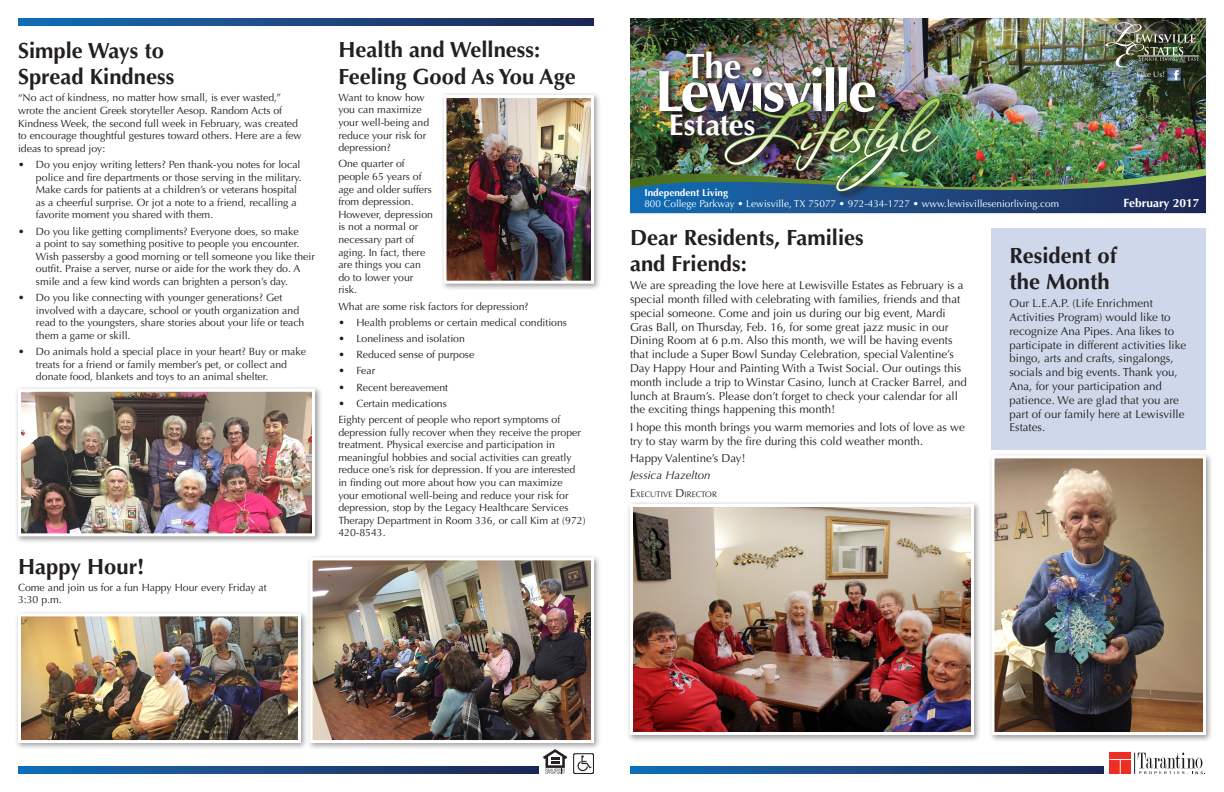
<style>
.page{position:relative;width:1224px;height:792px;background:#fff}
.page>*{position:absolute;margin:0;border:0;box-sizing:border-box;transform-origin:0 0}
.t1{font:69.2px "Stephanie Marie JF";color:#fff}
.t2{font:700 58.5px "Optima LT Std";letter-spacing:-.05em;color:#fff}
.t3{font:700 35.2px "Optima LT Std";color:#fff}
.t4{font:700 29.9px "Optima LT Std";letter-spacing:-.005em;color:#fff}
.t5{font:700 22px/26.4px "Optima LT Std";color:#231f20}
.t6{font:700 12px "Optima LT Std";color:#fff}
.t7{font:11.5px/13.8px "Optima LT Std";color:#231f20}
.t8{font:italic 11.5px "Optima LT Std";color:#231f20}
.t9{font:10.5px/12.6px "Optima LT Std";color:#231f20}
.t10{font:10px "Optima LT Std";color:#fff}
.t11{font:700 10px "Optima LT Std";color:#fff}
.t12{font:8.1px "Optima LT Std";color:#231f20}
.t13{font:8px "Optima LT Std";color:#fff}
.s1{font-size:11.5px}
</style>
<div class="page">
<img style="left:630px;top:18px;width:576px;height:79px">
<img style="left:657px;top:65px;width:226px;height:32px">
<img style="left:684px;top:49px;width:65px;height:38px">
<img style="left:630px;top:97px;width:576px;height:116px">
<img style="left:1105px;top:22px;width:94px;height:59px">
<div style="left:991px;top:228px;width:215px;height:221px;background:#ced8ea"></div>
<svg style="left:1110px;top:753px;width:95px;height:21px"></svg>
<svg style="left:630px;top:767px;width:473px;height:7px"></svg>
<svg style="left:18px;top:767px;width:521px;height:7px"></svg>
<svg style="left:18px;top:18px;width:576px;height:7px"></svg>
<svg style="left:543px;top:751px;width:24px;height:23px"></svg>
<svg style="left:573px;top:753px;width:21px;height:21px"></svg>
<div style="left:306px;top:554px;width:296px;height:197px;background:#231f20;opacity:.45"></div>
<img style="left:308px;top:556px;width:288px;height:189px">
<div style="left:627px;top:501px;width:355px;height:242px;background:#231f20;opacity:.45"></div>
<img style="left:628px;top:502px;width:348px;height:235px">
<div style="left:988px;top:452px;width:225px;height:291px;background:#231f20;opacity:.45"></div>
<img style="left:990px;top:454px;width:217px;height:283px">
<div style="left:15px;top:385px;width:308px;height:159px;background:#231f20;opacity:.45"></div>
<img style="left:16px;top:387px;width:300px;height:151px">
<div style="left:15px;top:610px;width:294px;height:141px;background:#231f20;opacity:.45"></div>
<img style="left:16px;top:612px;width:286px;height:133px">
<div style="left:440px;top:92px;width:162px;height:199px;background:#231f20;opacity:.45"></div>
<img style="left:442px;top:94px;width:154px;height:191px">
<h3 class="t5" style="left:18px;top:37px;width:158px">Simple Ways to<br>Spread Kindness</h3>
<p class="t9" style="left:18px;top:92px;width:285px">“No act of kindness, no matter how small, is ever wasted,” wrote the ancient Greek storyteller Aesop. Random Acts of Kindness Week, the second full week in February, was created to encourage thoughtful gestures toward others. Here are a few ideas to spread joy:</p>
<p class="t9" style="left:36px;top:158px;width:267px;text-indent:-18px">• Do you enjoy writing letters? Pen thank-you notes for local police and fire departments or those serving in the military.<br>Make cards for patients at a children’s or veterans hospital as a cheerful surprise. Or jot a note to a friend, recalling a favorite moment you shared with them.</p>
<p class="t9" style="left:36px;top:225px;width:280px;text-indent:-18px">• Do you like getting compliments? Everyone does, so make<br>a point to say something positive to people you encounter.<br>Wish passersby a good morning or tell someone you like their outfit. Praise a server, nurse or aide for the work they do. A smile and a few kind words can brighten a person’s day.</p>
<p class="t9" style="left:36px;top:291px;width:270px;text-indent:-18px">• Do you like connecting with younger generations? Get involved with a daycare, school or youth organization and read to the youngsters, share stories about your life or teach them a game or skill.</p>
<p class="t9" style="left:36px;top:345px;width:271px;text-indent:-18px">• Do animals hold a special place in your heart? Buy or make treats for a friend or family member’s pet, or collect and donate food, blankets and toys to an animal shelter.</p>
<h3 class="t5" style="left:18px;top:553px;width:128px">Happy Hour!</h3>
<p class="t9" style="left:18px;top:581px;width:250px">Come and join us for a fun Happy Hour every Friday at<br>3:30 p.m.</p>
<h3 class="t5" style="left:338px;top:37px;width:239px">Health and Wellness:<br>Feeling Good As You Age</h3>
<p class="t9" style="left:338px;top:91px;width:92px">Want to know how you can maximize your well-being and reduce your risk for depression?</p>
<p class="t9" style="left:338px;top:158px;width:96px">One quarter of people 65 years of age and older suffers from depression.<br>However, depression is not a normal or necessary part of aging. In fact, there are things you can do to lower your risk.</p>
<p class="t9" style="left:338px;top:300px;width:192px">What are some risk factors for depression?</p>
<p class="t9" style="left:338px;top:316px;width:230px">• Health problems or certain medical conditions</p>
<p class="t9" style="left:338px;top:332px;width:128px">• Loneliness and isolation</p>
<p class="t9" style="left:338px;top:348px;width:137px">• Reduced sense of purpose</p>
<p class="t9" style="left:338px;top:365px;width:38px">• Fear</p>
<p class="t9" style="left:338px;top:381px;width:111px">• Recent bereavement</p>
<p class="t9" style="left:338px;top:395px;width:224px;line-height:16.2px">• Certain medications<br>Eighty percent of people who report symptoms of</p>
<p class="t9" style="left:338px;top:426px;width:249px">depression fully recover when they receive the proper treatment. Physical exercise and participation in meaningful hobbies and social activities can greatly reduce one’s risk for depression. If you are interested in finding out more about how you can maximize your emotional well-being and reduce your risk for depression, stop by the Legacy Healthcare Services Therapy Department in Room 336, or call Kim at (972)<br>420-8543.</p>
<h3 class="t3" style="left:685px;top:45px;width:57px">The</h3>
<h3 class="t4" style="left:669px;top:107px;width:88px">Estates</h3>
<h2 class="t2" style="left:654px;top:57px;width:224px">Lewisville</h2>
<h1 class="t1" style="left:724px;top:87px;width:215px">Lifestyle</h1>
<p class="t11" style="left:644px;top:187px;width:85px">Independent Living</p>
<p class="t10" style="left:644px;top:198px;width:416px">800 College Parkway • Lewisville, TX 75077 • 972-434-1727 • www.lewisvilleseniorliving.com</p>
<p class="t13" style="left:1137px;top:70px;width:30px">Like Us!</p>
<p class="t6" style="left:1123px;top:196px;width:78px">February 2017</p>
<h3 class="t5" style="left:630px;top:224px;width:235px">Dear Residents, Families and Friends:</h3>
<p class="t7" style="left:630px;top:279px;width:338px">We are spreading the love here at Lewisville Estates as February is a special month filled with celebrating with families, friends and that special someone. Come and join us during our big event, Mardi Gras Ball, on Thursday, Feb. 16, for some great jazz music in our Dining Room at 6 p.m. Also this month, we will be having events that include a Super Bowl Sunday Celebration, special Valentine’s Day Happy Hour and Painting With a Twist Social. Our outings this month include a trip to Winstar Casino, lunch at Cracker Barrel, and lunch at Braum’s. Please don’t forget to check your calendar for all the exciting things happening this month!</p>
<p class="t7" style="left:630px;top:420px;width:336px">I hope this month brings you warm memories and lots of love as we try to stay warm by the fire during this cold weather month.</p>
<p class="t7" style="left:630px;top:451px;width:117px">Happy Valentine’s Day!</p>
<p class="t8" style="left:630px;top:469px;width:82px">Jessica Hazelton</p>
<p class="t12" style="left:630px;top:489px;width:88px"><span class="s1">E</span>XECUTIVE <span class="s1">D</span>IRECTOR</p>
<h3 class="t5" style="left:1009px;top:242px;width:109px">Resident of the Month</h3>
<p class="t7" style="left:1009px;top:297px;width:178px">Our L.E.A.P. (Life Enrichment<br>Activities Program) would like to recognize Ana Pipes. Ana likes to participate in different activities like bingo, arts and crafts, singalongs, socials and big events. Thank you,<br>Ana, for your participation and patience. We are glad that you are part of our family here at Lewisville<br>Estates.</p>
</div>
